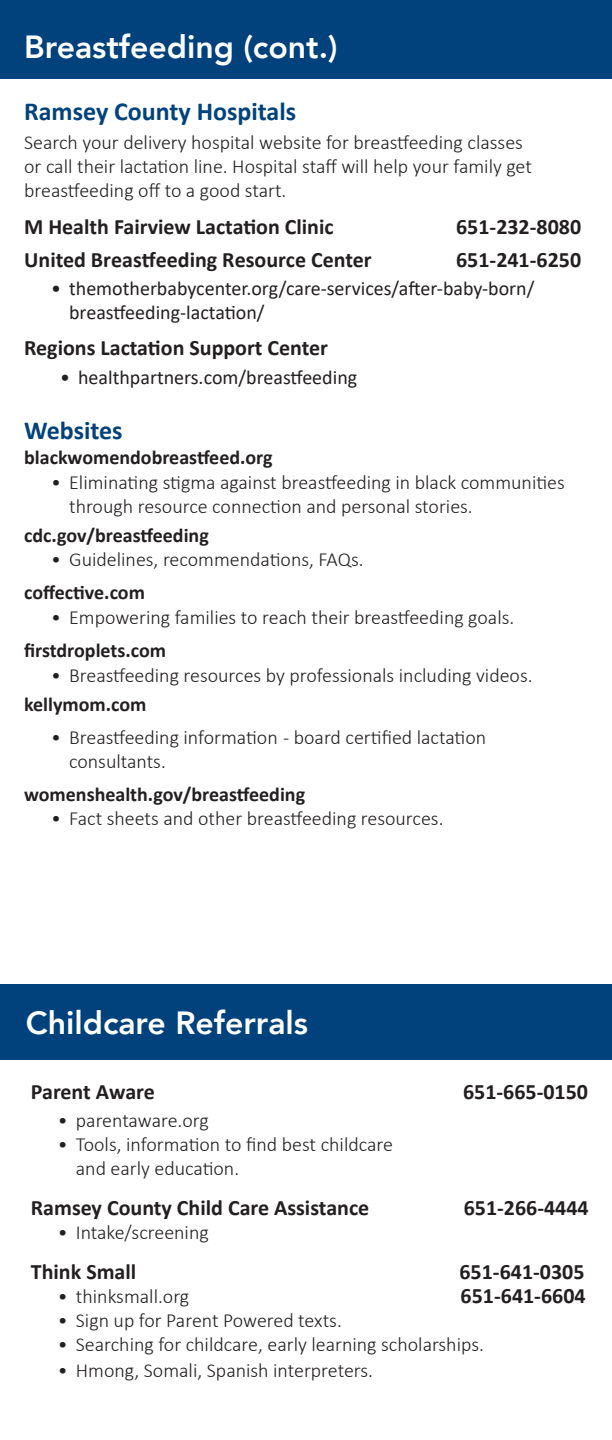
<style>
.page{position:relative;width:612px;height:1440px;background:#fff}
.page>*{position:absolute;margin:0;border:0;box-sizing:border-box;transform-origin:0 0}
.t1{font:800 32px "Avenir LT Com";color:#fff}
.t2{font:700 26px "Calibri";color:#01427c}
.t3{font:700 22px "Calibri";color:#231f20}
.t4{font:300 20px/24px "Calibri";color:#231f20}
.t5{font:700 20px "Calibri";color:#231f20}
.t6{font:20px/24px "Calibri";color:#231f20}
</style>
<div class="page">
<div style="left:0;top:984px;width:612px;height:75px;background:#01427c"></div>
<div style="left:0;top:0;width:612px;height:78px;background:#01427c"></div>
<h1 class="t1" style="left:24px;top:28px;width:315px">Breastfeeding (cont.)</h1>
<h2 class="t2" style="left:24px;top:93px;width:274px">Ramsey County Hospitals</h2>
<p class="t4" style="left:24px;top:130px;width:509px">Search your delivery hospital website for breastfeeding classes or call their lactation line. Hospital staff will help your family get breastfeeding off to a good start.</p>
<p class="t3" style="left:24px;top:211px;width:311px">M Health Fairview Lactation Clinic</p>
<p class="t3" style="left:456px;top:211px;width:127px">651-232-8080</p>
<p class="t3" style="left:24px;top:244px;width:349px">United Breastfeeding Resource Center</p>
<p class="t3" style="left:456px;top:244px;width:127px">651-241-6250</p>
<p class="t6" style="left:69px;top:276px;width:467px;text-indent:-18px">• themotherbabycenter.org/care-services/after-baby-born/ breastfeeding-lactation/</p>
<p class="t3" style="left:24px;top:332px;width:305px">Regions Lactation Support Center</p>
<p class="t6" style="left:60px;top:364px;width:299px">• healthpartners.com/breastfeeding</p>
<h2 class="t2" style="left:24px;top:412px;width:100px">Websites</h2>
<p class="t5" style="left:24px;top:443px;width:250px">blackwomendobreastfeed.org</p>
<p class="t4" style="left:69px;top:470px;width:497px;text-indent:-18px">• Eliminating stigma against breastfeeding in black communities through resource connection and personal stories.</p>
<p class="t5" style="left:24px;top:521px;width:186px">cdc.gov/breastfeeding</p>
<p class="t4" style="left:51px;top:547px;width:314px">• Guidelines, recommendations, FAQs.</p>
<p class="t5" style="left:24px;top:578px;width:122px">coffective.com</p>
<p class="t4" style="left:51px;top:605px;width:465px">• Empowering families to reach their breastfeeding goals.</p>
<p class="t5" style="left:24px;top:636px;width:143px">firstdroplets.com</p>
<p class="t4" style="left:51px;top:663px;width:483px">• Breastfeeding resources by professionals including videos.</p>
<p class="t5" style="left:24px;top:690px;width:124px">kellymom.com</p>
<p class="t4" style="left:69px;top:725px;width:419px;text-indent:-18px">• Breastfeeding information - board certified lactation consultants.</p>
<p class="t5" style="left:24px;top:780px;width:283px">womenshealth.gov/breastfeeding</p>
<p class="t4" style="left:51px;top:806px;width:394px">• Fact sheets and other breastfeeding resources.</p>
<h1 class="t1" style="left:26px;top:1004px;width:284px">Childcare Referrals</h1>
<p class="t3" style="left:31px;top:1076px;width:125px">Parent Aware</p>
<p class="t3" style="left:463px;top:1076px;width:127px">651-665-0150</p>
<p class="t4" style="left:58px;top:1108px;width:153px">• parentaware.org</p>
<p class="t4" style="left:76px;top:1132px;width:319px;text-indent:-18px">• Tools, information to find best childcare and early education.</p>
<p class="t3" style="left:31px;top:1192px;width:340px">Ramsey County Child Care Assistance</p>
<p class="t3" style="left:464px;top:1192px;width:127px">651-266-4444</p>
<p class="t4" style="left:58px;top:1220px;width:152px">• Intake/screening</p>
<p class="t3" style="left:31px;top:1256px;width:107px">Think Small</p>
<p class="t3" style="left:460px;top:1256px;width:127px">651-641-0305</p>
<p class="t4" style="left:58px;top:1284px;width:133px">• thinksmall.org</p>
<p class="t3" style="left:461px;top:1280px;width:127px">651-641-6604</p>
<p class="t4" style="left:58px;top:1308px;width:286px">• Sign up for Parent Powered texts.</p>
<p class="t4" style="left:58px;top:1332px;width:428px">• Searching for childcare, early learning scholarships.</p>
<p class="t4" style="left:58px;top:1358px;width:317px">• Hmong, Somali, Spanish interpreters.</p>
</div>
